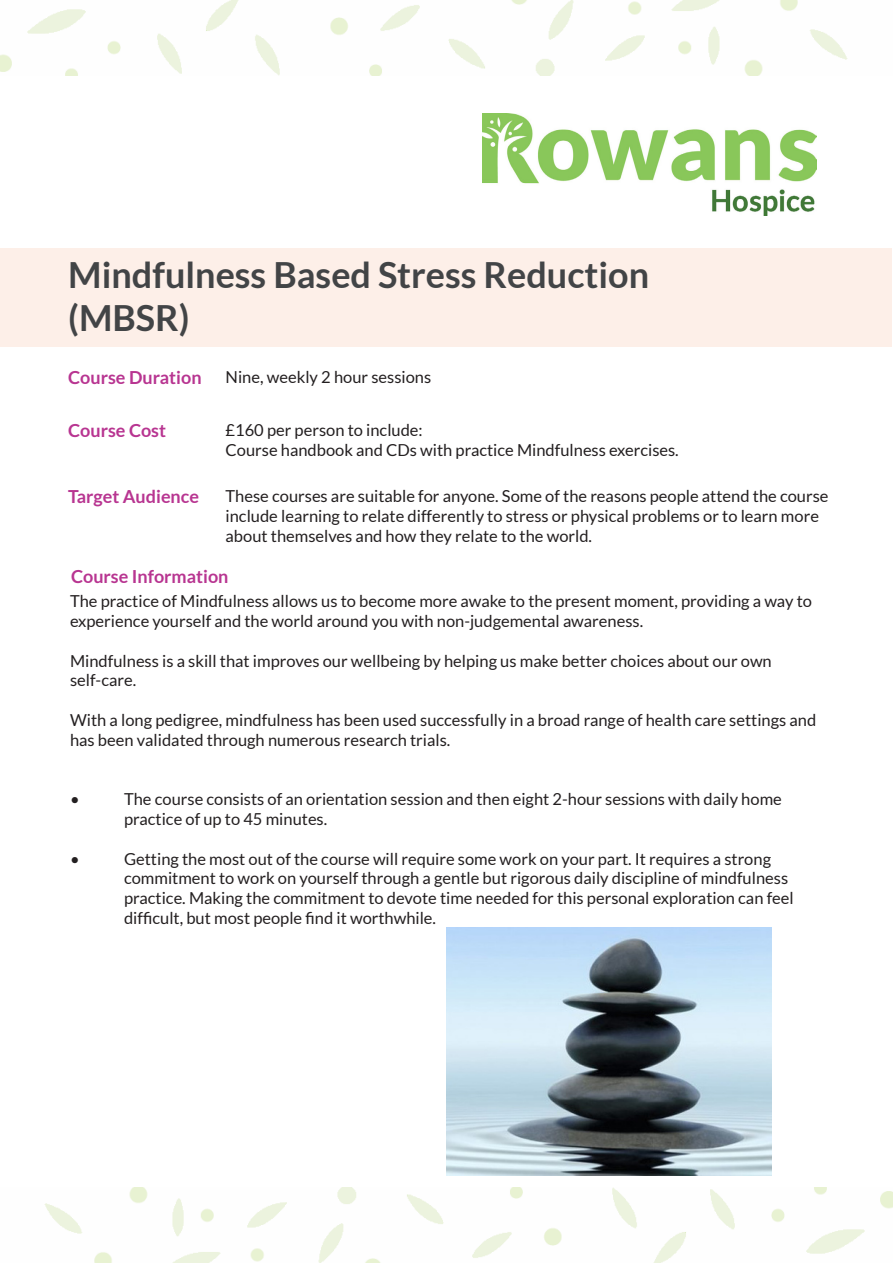
<style>
.page{position:relative;width:893px;height:1263px;background:#fff}
.page>*{position:absolute;margin:0;border:0;box-sizing:border-box;transform-origin:0 0}
.t1{font:700 36px "Lato";color:#424446}
.t2{font:700 18px "Lato";color:#b83591}
.t3{font:16.5px/19.8px "Lato";color:#231f20}
</style>
<div class="page">
<div style="left:0;top:248px;width:891px;height:98px;background:#fdefe8"></div>
<img style="left:44px;top:1188px;width:849px;height:75px">
<img style="left:483px;top:114px;width:333px;height:102px">
<img style="left:0;top:0;width:848px;height:75px">
<img style="left:446px;top:927px;width:325px;height:249px">
<p class="t1" style="left:68px;top:254px;width:582px">Mindfulness Based Stress Reduction</p>
<p class="t1" style="left:68px;top:297px;width:123px">(MBSR)</p>
<p class="t2" style="left:68px;top:368px;width:135px">Course Duration</p>
<p class="t3" style="left:226px;top:367px;width:207px">Nine, weekly 2 hour sessions</p>
<p class="t2" style="left:68px;top:420px;width:99px">Course Cost</p>
<p class="t2" style="left:68px;top:487px;width:132px">Target Audience</p>
<p class="t3" style="left:226px;top:420px;width:199px">£160 per person to include:</p>
<p class="t3" style="left:226px;top:440px;width:455px">Course handbook and CDs with practice Mindfulness exercises.</p>
<p class="t3" style="left:226px;top:486px;width:604px">These courses are suitable for anyone. Some of the reasons people attend the course include learning to relate differently to stress or physical problems or to learn more about themselves and how they relate to the world.</p>
<p class="t2" style="left:71px;top:566px;width:159px">Course Information</p>
<p class="t3" style="left:70px;top:591px;width:743px">The practice of Mindfulness allows us to become more awake to the present moment, providing a way to experience yourself and the world around you with non-judgemental awareness.</p>
<p class="t3" style="left:70px;top:651px;width:703px">Mindfulness is a skill that improves our wellbeing by helping us make better choices about our own</p>
<p class="t3" style="left:70px;top:670px;width:68px">self-care.</p>
<p class="t3" style="left:70px;top:710px;width:748px">With a long pedigree, mindfulness has been used successfully in a broad range of health care settings and has been validated through numerous research trials.</p>
<p class="t3" style="left:70px;top:789px;width:11px">•</p>
<p class="t3" style="left:124px;top:789px;width:659px">The course consists of an orientation session and then eight 2-hour sessions with daily home</p>
<p class="t3" style="left:124px;top:809px;width:205px">practice of up to 45 minutes.</p>
<p class="t3" style="left:70px;top:849px;width:11px">•</p>
<p class="t3" style="left:124px;top:849px;width:648px">Getting the most out of the course will require some work on your part. It requires a strong</p>
<p class="t3" style="left:124px;top:868px;width:666px">commitment to work on yourself through a gentle but rigorous daily discipline of mindfulness</p>
<p class="t3" style="left:124px;top:888px;width:671px">practice. Making the commitment to devote time needed for this personal exploration can feel</p>
<p class="t3" style="left:124px;top:908px;width:314px">difficult, but most people find it worthwhile.</p>
</div>
